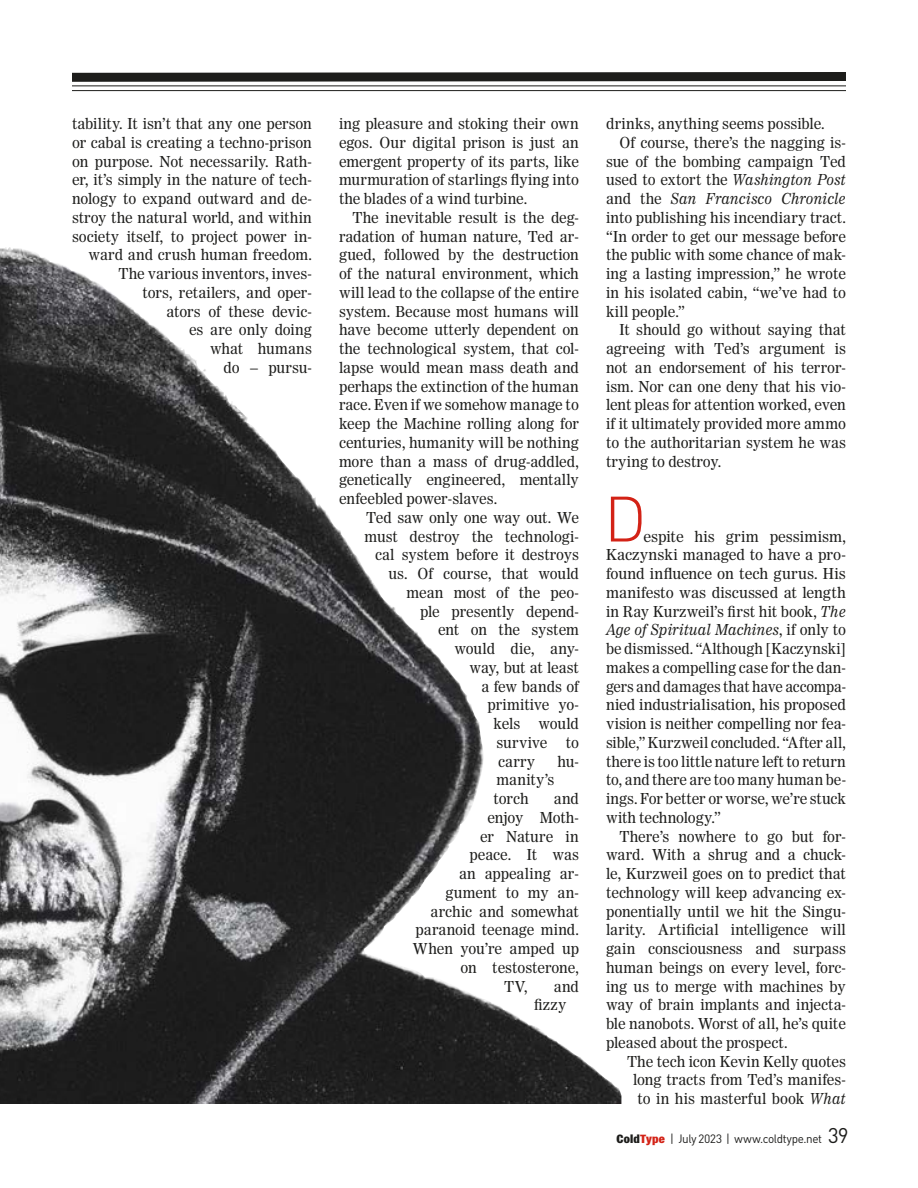
<style>
.page{position:relative;width:918px;height:1188px;background:#fff}
.page>*{position:absolute;margin:0;border:0;box-sizing:border-box;transform-origin:0 0}
.Text3_Raised_Cap{font:300 63px "Nu Din";color:#d32216}
.Text2_Text{font:15px/18.8px "Worldwide";letter-spacing:-.005em;color:#1d1d1b;text-align:justify}
.Text3_Raised_Cap-2{font:15px/18.8px "Worldwide";letter-spacing:-.01em;color:#1d1d1b;text-align:justify}
.t1{font:12px "Nu Din";letter-spacing:.025em;color:#1d1d1b}
.s1{font-style:italic}
.s2{font-family:"Brown";font-weight:800}
.s3{font-family:"Brown";font-weight:800;color:#d32216}
.s4{font-size:21px}
</style>
<div class="page">
<svg style="left:72px;top:72px;width:774px;height:14px"></svg>
<hr style="left:72px;top:86px;width:774px;height:1px;background:#1d1d1b">
<hr style="left:72px;top:90px;width:774px;height:1px;background:#1d1d1b">
<img style="left:0;top:247px;width:621px;height:857px">
<p class="Text2_Text" style="left:72px;top:114px;width:242px;text-align:right">tability. It isn’t that any one person or cabal is creating a techno-prison on purpose. Not necessarily. Rath&shy;er, it’s simply in the nature of tech&shy;nology to expand outward and de&shy;stroy the natural world, and within society itself, to project power in&shy;ward and crush human freedom.<br>The various inventors, inves-<br>tors, retailers, and oper-<br>ators of these devic-<br>es are only doing<br>what humans<br>do – pursu-</p>
<p class="Text2_Text" style="left:339px;top:114px;width:242px">ing pleasure and stoking their own egos. Our digital prison is just an emergent property of its parts, like murmuration of starlings flying into the blades of a wind turbine.</p>
<p class="Text2_Text" style="left:339px;top:208px;width:242px;text-indent:14px">The inevitable result is the deg&shy;radation of human nature, Ted ar&shy;gued, followed by the destruction of the natural environment, which will lead to the collapse of the entire system. Because most humans will have become utterly dependent on the technological system, that col&shy;lapse would mean mass death and perhaps the extinction of the human race. Even if we somehow manage to keep the Machine rolling along for centuries, humanity will be nothing more than a mass of drug-addled, genetically engineered, mentally enfeebled power-slaves.</p>
<p class="Text2_Text" style="left:366px;top:508px;width:215px">Ted saw only one way out. We</p>
<p class="Text2_Text" style="left:364px;top:527px;width:216px">must destroy the technologi-</p>
<p class="Text2_Text" style="left:375px;top:545px;width:206px">cal system before it destroys</p>
<p class="Text2_Text" style="left:388px;top:564px;width:192px">us. Of course, that would</p>
<p class="Text2_Text" style="left:406px;top:583px;width:174px">mean most of the peo-</p>
<p class="Text2_Text" style="left:420px;top:602px;width:160px">ple presently depend-</p>
<p class="Text2_Text" style="left:438px;top:620px;width:143px">ent on the system</p>
<p class="Text2_Text" style="left:454px;top:639px;width:126px">would die, any-</p>
<p class="Text2_Text" style="left:470px;top:658px;width:111px">way, but at least</p>
<p class="Text2_Text" style="left:482px;top:677px;width:99px">a few bands of</p>
<p class="Text2_Text" style="left:488px;top:695px;width:93px">primitive yo-</p>
<p class="Text2_Text" style="left:494px;top:714px;width:87px">kels would</p>
<p class="Text2_Text" style="left:496px;top:733px;width:84px">survive to</p>
<p class="Text2_Text" style="left:498px;top:752px;width:39px">carry</p>
<p class="Text2_Text" style="left:558px;top:752px;width:23px">hu-</p>
<p class="Text2_Text" style="left:494px;top:770px;width:62px">manity’s torch</p>
<p class="Text2_Text" style="left:554px;top:789px;width:27px">and</p>
<p class="Text2_Text" style="left:488px;top:808px;width:93px">enjoy Moth-</p>
<p class="Text2_Text" style="left:480px;top:827px;width:101px">er Nature in</p>
<p class="Text2_Text" style="left:470px;top:845px;width:111px">peace. It was</p>
<p class="Text2_Text" style="left:459px;top:864px;width:121px">an appealing ar-</p>
<p class="Text2_Text" style="left:446px;top:883px;width:135px">gument to my an-</p>
<p class="Text2_Text" style="left:430px;top:902px;width:150px">archic and somewhat</p>
<p class="Text2_Text" style="left:416px;top:920px;width:165px">paranoid teenage mind.</p>
<p class="Text2_Text" style="left:412px;top:939px;width:168px">When you’re amped up</p>
<p class="Text2_Text" style="left:460px;top:958px;width:120px">on testosterone,</p>
<p class="Text2_Text" style="left:504px;top:977px;width:25px">TV,</p>
<p class="Text2_Text" style="left:534px;top:977px;width:46px;text-indent:20px">and fizzy</p>
<p class="Text2_Text" style="left:606px;top:114px;width:220px">drinks, anything seems possible.</p>
<p class="Text2_Text" style="left:606px;top:133px;width:242px;text-indent:14px">Of course, there’s the nagging is&shy;sue of the bombing campaign Ted used to extort the <span class="s1">Washington Post </span>and the <span class="s1">San Francisco Chronicle </span>into publishing his incendiary tract. “In order to get our message before the public with some chance of mak&shy;ing a lasting impression,” he wrote in his isolated cabin, “we’ve had to kill people.”</p>
<p class="Text2_Text" style="left:606px;top:320px;width:242px;text-indent:14px">It should go without saying that agreeing with Ted’s argument is not an endorsement of his terror&shy;ism. Nor can one deny that his vio&shy;lent pleas for attention worked, even if it ultimately provided more ammo to the authoritarian system he was trying to destroy.</p>
<p class="Text3_Raised_Cap" style="left:606px;top:480px;width:40px">D</p>
<p class="Text3_Raised_Cap-2" style="left:606px;top:527px;width:242px;text-indent:38px">espite his grim pessimism, Kaczynski managed to have a pro&shy;found influence on tech gurus. His manifesto was discussed at length in Ray Kurzweil’s first hit book, <span class="s1">The Age of Spiritual Machines</span>, if only to be dismissed. “Although [Kaczynski] makes a compelling case for the dan&shy;gers and damages that have accompa&shy;nied industrialisation, his proposed vision is neither compelling nor fea&shy;sible,” Kurzweil concluded. “After all, there is too little nature left to return to, and there are too many human be&shy;ings. For better or worse, we’re stuck with technology.”</p>
<p class="Text2_Text" style="left:606px;top:827px;width:242px;text-indent:14px">There’s nowhere to go but for&shy;ward. With a shrug and a chuck&shy;le, Kurzweil goes on to predict that technology will keep advancing ex&shy;ponentially until we hit the Singu&shy;larity. Artificial intelligence will gain consciousness and surpass human beings on every level, forc&shy;ing us to merge with machines by way of brain implants and injecta&shy;ble nanobots. Worst of all, he’s quite pleased about the prospect.</p>
<p class="Text2_Text" style="left:627px;top:1052px;width:221px;text-align:right">The tech icon Kevin Kelly quotes long tracts from Ted’s manifes&shy;to in his masterful book <span class="s1">What</span></p>
<p class="t1" style="left:616px;top:1131px;width:233px"><span class="s2">Cold</span><span class="s3">Type</span> | July 2023 | www.coldtype.net <span class="s4">39</span></p>
</div>
